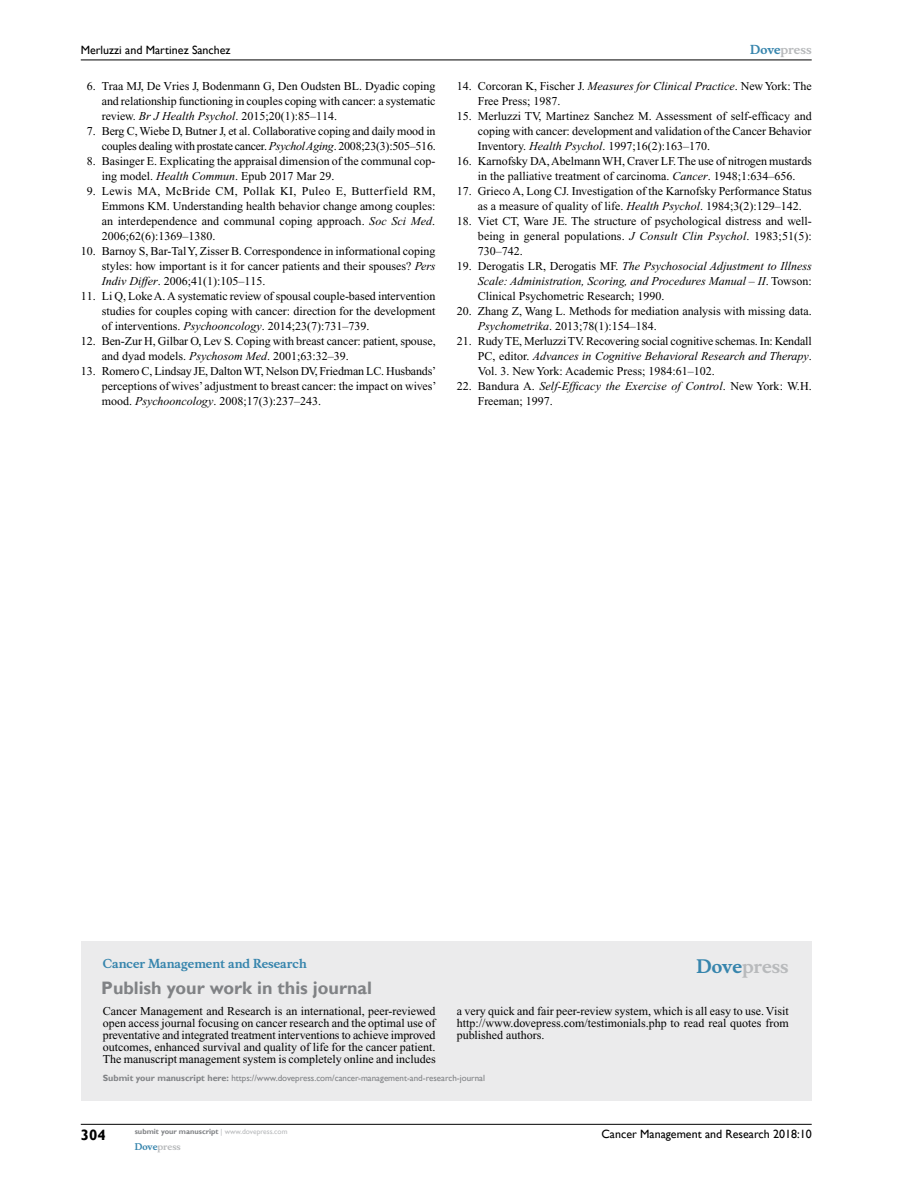
<style>
.page{position:relative;width:918px;height:1188px;background:#fff}
.page>*{position:absolute;margin:0;border:0;box-sizing:border-box;transform-origin:0 0}
.t1{font:700 18px "Gill Sans";color:#808285}
.t2{font:700 18px "Musee";color:#b8babc}
.t3{font:700 15px "Gill Sans";color:#000}
.t4{font:12px/15px "Times New Roman";color:#000;text-align:justify}
.t5{font:italic 12px/15px "Times New Roman";color:#000;text-align:justify}
.t6{font:12px/15px "Times New Roman";letter-spacing:-.02em;color:#000;text-align:right}
.t7{font:12px "Gill Sans";color:#000}
.t8{font:700 12px "Musee";color:#3785ad}
.t9{font:700 12px "Musee";color:#b8babc}
.t10{font:9px "Gill Sans";color:#808285}
.t11{font:700 9px "Musee";color:#b8babc}
.t12{font:700 7.5px "Gill Sans";color:#808285}
.s1{font-style:italic}
.s2{color:#3785ad}
.s3{font-style:normal}
.s4{font-weight:700}
.s5{font-weight:400;color:#b8babc}
</style>
<div class="page">
<div style="left:81px;top:941px;width:731px;height:160px;background:#ebebec"></div>
<hr style="left:81px;top:1124px;width:731px;height:1px;background:#000">
<hr style="left:81px;top:60px;width:731px;height:1px;background:#000">
<p class="t7" style="left:81px;top:43px;width:151px">Merluzzi and Martinez Sanchez</p>
<p class="t4" style="left:102px;top:79px;width:335px;text-indent:-15px">6. Traa MJ, De Vries J, Bodenmann G, Den Oudsten BL. Dyadic coping and relationship functioning in couples coping with cancer: a systematic review. <span class="s1">Br J Health Psychol</span>. 2015;20(1):85–114.</p>
<p class="t6" style="left:87px;top:124px;width:351px">7. Berg C, Wiebe D, Butner J, et al. Collaborative coping and daily mood in couples dealing with prostate cancer. <span class="s1">Psychol Aging</span>. 2008;23(3):505–516.</p>
<p class="t4" style="left:102px;top:154px;width:335px;text-indent:-15px">8. Basinger E. Explicating the appraisal dimension of the communal cop&shy;ing model. <span class="s1">Health Commun</span>. Epub 2017 Mar 29.</p>
<p class="t4" style="left:102px;top:184px;width:335px;text-indent:-15px">9. Lewis MA, McBride CM, Pollak KI, Puleo E, Butterfield RM, Emmons KM. Understanding health behavior change among couples: an interdependence and communal coping approach. <span class="s1">Soc Sci Med</span>.<br>2006;62(6):1369–1380.</p>
<p class="t4" style="left:102px;top:244px;width:335px;text-indent:-21px">10. Barnoy S, Bar-Tal Y, Zisser B. Correspondence in informational coping styles: how important is it for cancer patients and their spouses? <span class="s1">Pers Indiv Differ</span>. 2006;41(1):105–115.</p>
<p class="t4" style="left:102px;top:289px;width:335px;text-indent:-21px">11. Li Q, Loke A. A systematic review of spousal couple-based intervention studies for couples coping with cancer: direction for the development of interventions. <span class="s1">Psychooncology</span>. 2014;23(7):731–739.</p>
<p class="t4" style="left:102px;top:334px;width:335px;text-indent:-21px">12. Ben-Zur H, Gilbar O, Lev S. Coping with breast cancer: patient, spouse, and dyad models. <span class="s1">Psychosom Med</span>. 2001;63:32–39.</p>
<p class="t4" style="left:102px;top:364px;width:336px;text-indent:-21px">13. Romero C, Lindsay JE, Dalton WT, Nelson DV, Friedman LC. Husbands’ perceptions of wives’ adjustment to breast cancer: the impact on wives’ mood. <span class="s1">Psychooncology</span>. 2008;17(3):237–243.</p>
<p class="t9" style="left:750px;top:43px;width:63px"><span class="s2">Dove</span>press</p>
<p class="t4" style="left:478px;top:79px;width:335px;text-indent:-21px">14. Corcoran K, Fischer J. <span class="s1">Measures for Clinical Practice</span>. New York: The<br>Free Press; 1987.</p>
<p class="t4" style="left:478px;top:109px;width:335px;text-indent:-21px">15. Merluzzi TV, Martinez Sanchez M. Assessment of self-efficacy and coping with cancer: development and validation of the Cancer Behavior Inventory. <span class="s1">Health Psychol</span>. 1997;16(2):163–170.</p>
<p class="t4" style="left:457px;top:154px;width:357px;text-align:center">16. Karnofsky DA, Abelmann WH, Craver LF. The use of nitrogen mustards in the palliative treatment of carcinoma. <span class="s1">Cancer</span>. 1948;1:634–656.</p>
<p class="t4" style="left:478px;top:184px;width:335px;text-indent:-21px">17. Grieco A, Long CJ. Investigation of the Karnofsky Performance Status as a measure of quality of life. <span class="s1">Health Psychol</span>. 1984;3(2):129–142.</p>
<p class="t4" style="left:478px;top:214px;width:336px;text-indent:-21px">18. Viet CT, Ware JE. The structure of psychological distress and well&shy;being in general populations. <span class="s1">J Consult Clin Psychol</span>. 1983;51(5):<br>730–742.</p>
<p class="t5" style="left:478px;top:259px;width:335px;text-indent:-21px"><span class="s3">19. Derogatis LR, Derogatis MF.</span> The Psychosocial Adjustment to Illness Scale: Administration, Scoring, and Procedures Manual – II<span class="s3">. Towson:<br>Clinical Psychometric Research; 1990.</span></p>
<p class="t4" style="left:478px;top:304px;width:335px;text-indent:-21px">20. Zhang Z, Wang L. Methods for mediation analysis with missing data.<br><span class="s1">Psychometrika</span>. 2013;78(1):154–184.</p>
<p class="t4" style="left:478px;top:334px;width:335px;text-indent:-21px">21. Rudy TE, Merluzzi TV. Recovering social cognitive schemas. In: Kendall PC, editor. <span class="s1">Advances in Cognitive Behavioral Research and Therapy</span>.<br>Vol. 3. New York: Academic Press; 1984:61–102.</p>
<p class="t4" style="left:478px;top:379px;width:335px;text-indent:-21px">22. Bandura A. <span class="s1">Self-Efficacy the Exercise of Control</span>. New York: W.H.<br>Freeman; 1997.</p>
<p class="t8" style="left:103px;top:956px;width:206px">Cancer Management and Research</p>
<h1 class="t1" style="left:101px;top:977px;width:272px">Publish your work in this journal</h1>
<h1 class="t2" style="left:697px;top:955px;width:94px"><span class="s2">Dove</span>press</h1>
<p class="t4" style="left:103px;top:1005px;width:334px;line-height:12px">Cancer Management and Research is an international, peer-reviewed open access journal focusing on cancer research and the optimal use of preventative and integrated treatment interventions to achieve improved outcomes, enhanced survival and quality of life for the cancer patient.<br>The manuscript management system is completely online and includes</p>
<p class="t4" style="left:457px;top:1005px;width:333px;line-height:12px">a very quick and fair peer-review system, which is all easy to use. Visit http://www.dovepress.com/testimonials.php to read real quotes from published authors.</p>
<p class="t10" style="left:103px;top:1072px;width:384px"><span class="s4">Submit your manuscript here:</span> https://www.dovepress.com/cancer-management-and-research-journal</p>
<p class="t3" style="left:81px;top:1126px;width:26px">304</p>
<p class="t12" style="left:135px;top:1127px;width:154px">submit your manuscript <span class="s5">| www.dovepress.com</span></p>
<p class="t11" style="left:135px;top:1141px;width:48px"><span class="s2">Dove</span>press</p>
<p class="t7" style="left:601px;top:1127px;width:212px">Cancer Management and Research 2018:10</p>
</div>
